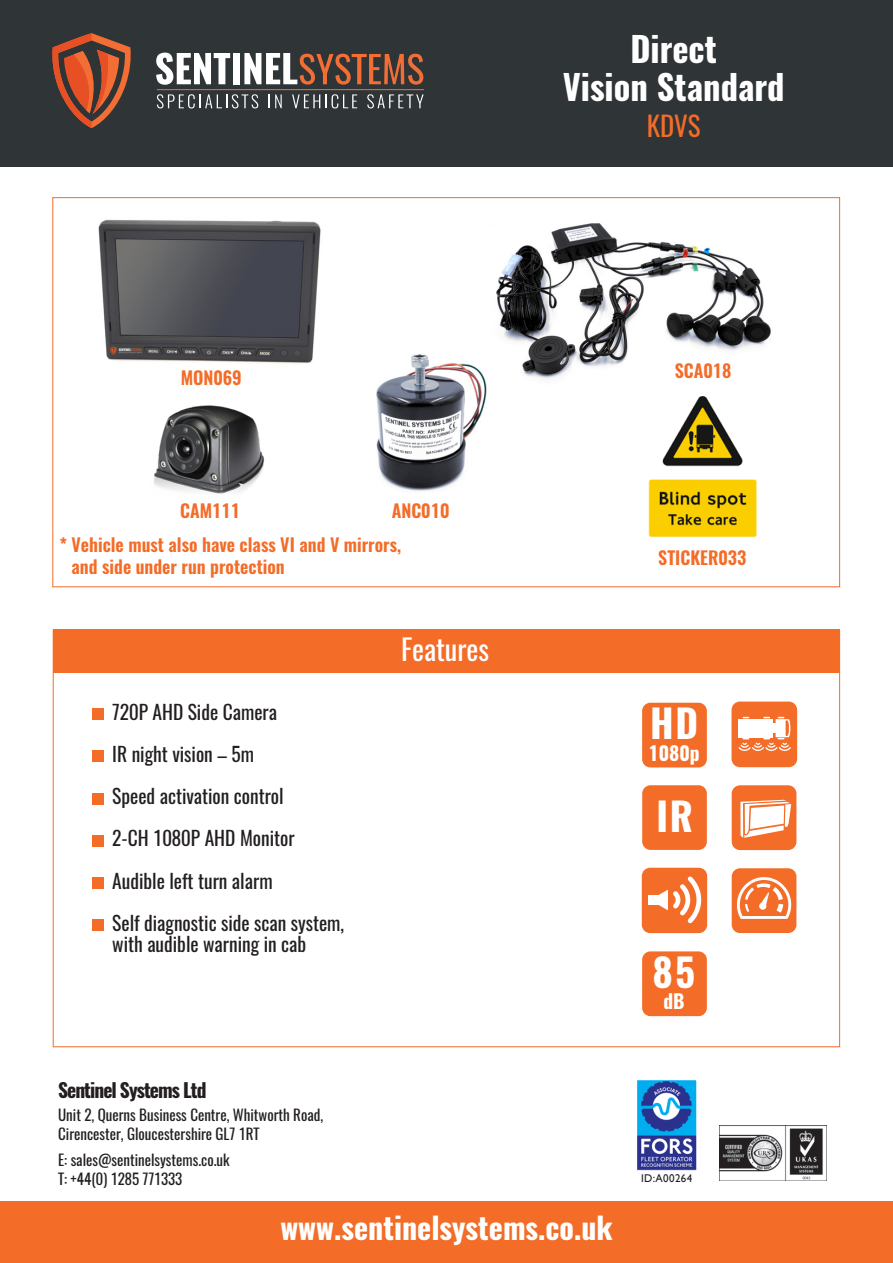
<style>
.page{position:relative;width:893px;height:1263px;background:#fff}
.page>*{position:absolute;margin:0;border:0;box-sizing:border-box;transform-origin:0 0}
.t1{font:700 38.85px "Oswald";color:#fff}
.t2{font:700 38.7px "Oswald";color:#fff}
.t3{font:700 34.5px/37.5px "Oswald";color:#fff;text-align:center}
.t4{font:700 30px "Oswald";color:#fff}
.t5{font:28.5px "Oswald";color:#fff}
.t6{font:27px "Oswald";color:#f36c28}
.t7{font:19.5px/21px "Oswald";color:#231f20}
.t8{font:700 19.5px "Oswald";letter-spacing:-.05em;color:#231f20}
.t9{font:700 19.35px "Oswald";color:#fff}
.t10{font:600 18px/21.6px "Oswald";color:#f36c28}
.t11{font:15px "Oswald";color:#231f20}
.t12{font:11.25px "Gill Sans";letter-spacing:.03em;color:#231f20}
</style>
<div class="page">
<div style="left:0;top:0;width:893px;height:166px;background:#2f3437"></div>
<div style="left:0;top:1201px;width:893px;height:62px;background:#f36c28"></div>
<svg style="left:52px;top:33px;width:79px;height:95px"></svg>
<svg style="left:156px;top:53px;width:74px;height:32px"></svg>
<div style="left:233px;top:53px;width:7px;height:31px;background:#fff"></div>
<svg style="left:244px;top:53px;width:179px;height:32px"></svg>
<svg style="left:157px;top:94px;width:101px;height:14px"></svg>
<svg style="left:269px;top:94px;width:13px;height:14px"></svg>
<svg style="left:292px;top:94px;width:65px;height:14px"></svg>
<svg style="left:367px;top:94px;width:57px;height:14px"></svg>
<hr style="left:157px;top:89px;width:267px;height:1px;background:#f26e35">
<img style="left:719px;top:1126px;width:104px;height:54px">
<img style="left:638px;top:1081px;width:57px;height:90px">
<div style="left:635px;top:1078px;width:63px;height:108px;border:2px solid #fff"></div>
<div style="left:636px;top:1174px;width:61px;height:11px;background:#fff"></div>
<div style="left:53px;top:630px;width:787px;height:43px;background:#f36c28"></div>
<div style="left:92px;top:708px;width:11px;height:12px;background:#f36c28"></div>
<div style="left:92px;top:751px;width:11px;height:11px;background:#f36c28"></div>
<div style="left:92px;top:793px;width:11px;height:11px;background:#f36c28"></div>
<div style="left:92px;top:835px;width:11px;height:11px;background:#f36c28"></div>
<div style="left:92px;top:877px;width:11px;height:12px;background:#f36c28"></div>
<div style="left:92px;top:920px;width:11px;height:11px;background:#f36c28"></div>
<div style="left:642px;top:703px;width:65px;height:64px;background:#f36c28;border-radius:8px"></div>
<div style="left:642px;top:785px;width:65px;height:65px;background:#f36c28;border-radius:8px"></div>
<div style="left:732px;top:785px;width:64px;height:65px;background:#f36c28;border-radius:8px"></div>
<svg style="left:740px;top:800px;width:51px;height:38px"></svg>
<div style="left:731px;top:701px;width:66px;height:66px;background:#f36c28;border-radius:8px"></div>
<svg style="left:738px;top:717px;width:53px;height:34px"></svg>
<hr style="left:772px;top:723px;width:4px;height:10px;background:#fff">
<img style="left:98px;top:219px;width:223px;height:145px">
<img style="left:496px;top:223px;width:275px;height:156px">
<img style="left:154px;top:405px;width:111px;height:89px">
<img style="left:376px;top:354px;width:111px;height:137px">
<img style="left:648px;top:397px;width:109px;height:141px">
<div style="left:642px;top:868px;width:65px;height:65px;background:#f36c28;border-radius:8px"></div>
<div style="left:648px;top:895px;width:11px;height:10px;background:#fff"></div>
<svg style="left:659px;top:876px;width:42px;height:47px"></svg>
<div style="left:732px;top:868px;width:64px;height:65px;background:#f36c28;border-radius:8px"></div>
<svg style="left:737px;top:877px;width:54px;height:42px"></svg>
<div style="left:642px;top:951px;width:65px;height:65px;background:#f36c28;border-radius:8px"></div>
<p class="t3" style="left:563px;top:32px;width:223px">Direct<br>Vision Standard</p>
<p class="t6" style="left:647px;top:107px;width:55px">KDVS</p>
<p class="t10" style="left:181px;top:367px;width:62px">MON069</p>
<p class="t10" style="left:180px;top:501px;width:61px">CAM111</p>
<p class="t10" style="left:392px;top:501px;width:59px">ANC010</p>
<p class="t10" style="left:72px;top:534px;width:331px;text-indent:-12px">* Vehicle must also have class VI and V mirrors, and side under run protection</p>
<p class="t7" style="left:112px;top:701px;width:166px">720P AHD Side Camera</p>
<p class="t7" style="left:112px;top:743px;width:143px">IR night vision – 5m</p>
<p class="t7" style="left:112px;top:786px;width:173px">Speed activation control</p>
<p class="t7" style="left:112px;top:828px;width:184px">2-CH 1080P AHD Monitor</p>
<p class="t7" style="left:112px;top:870px;width:162px">Audible left turn alarm</p>
<p class="t7" style="left:112px;top:913px;width:233px">Self diagnostic side scan system, with audible warning in cab</p>
<p class="t5" style="left:401px;top:630px;width:90px">Features</p>
<p class="t10" style="left:675px;top:361px;width:58px">SCA018</p>
<p class="t10" style="left:658px;top:547px;width:90px">STICKER033</p>
<p class="t1" style="left:650px;top:696px;width:49px">HD</p>
<p class="t9" style="left:648px;top:739px;width:53px">1080p</p>
<p class="t2" style="left:656px;top:790px;width:38px">IR</p>
<p class="t1" style="left:653px;top:945px;width:44px">85</p>
<p class="t9" style="left:663px;top:988px;width:23px">dB</p>
<p class="t8" style="left:58px;top:1077px;width:150px">Sentinel Systems Ltd</p>
<p class="t11" style="left:58px;top:1104px;width:267px">Unit 2, Querns Business Centre, Whitworth Road,</p>
<p class="t11" style="left:58px;top:1124px;width:203px">Cirencester, Gloucestershire GL7 1RT</p>
<p class="t11" style="left:58px;top:1149px;width:173px">E: sales@sentinelsystems.co.uk</p>
<p class="t11" style="left:58px;top:1169px;width:126px">T: +44(0) 1285 771333</p>
<p class="t4" style="left:280px;top:1207px;width:334px">www.sentinelsystems.co.uk</p>
<p class="t12" style="left:641px;top:1171px;width:53px">ID:A00264</p>
</div>
